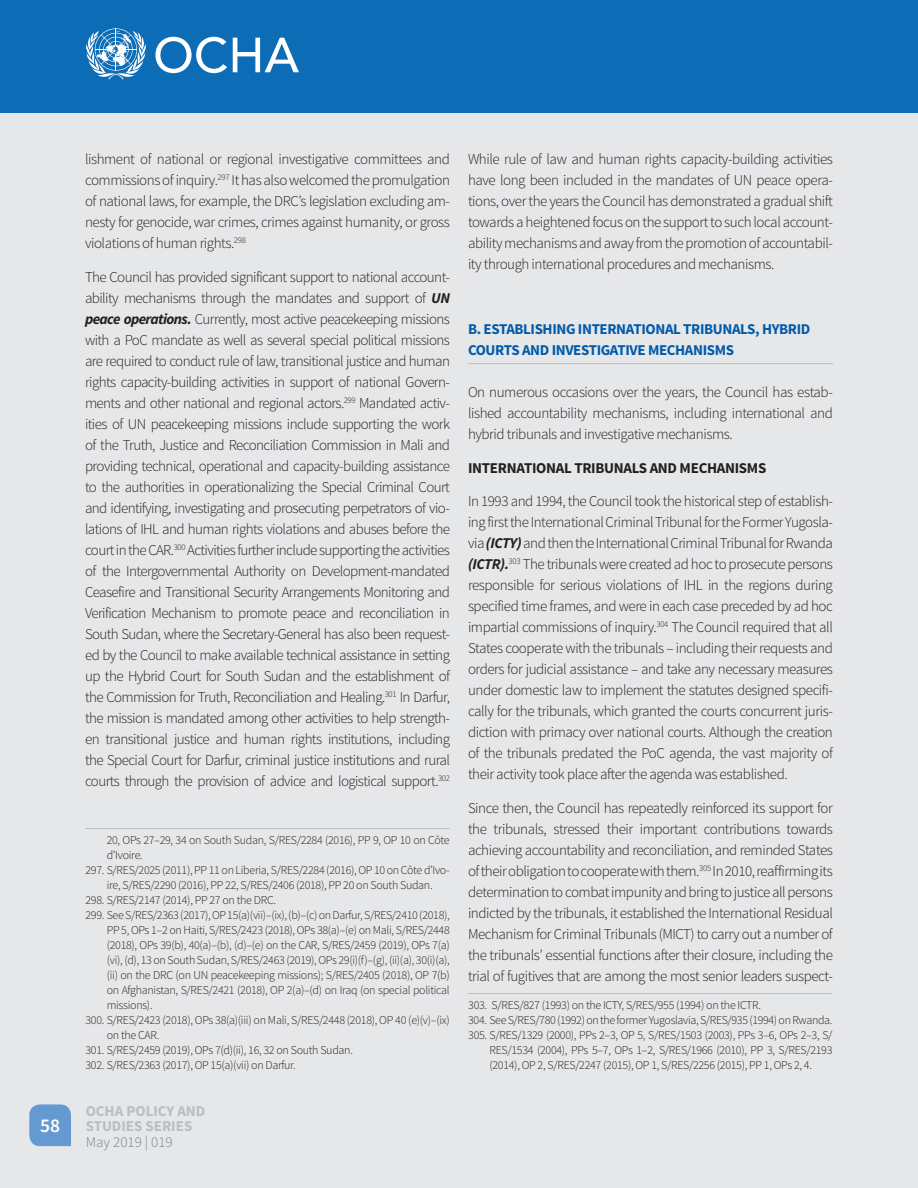
<style>
.page{position:relative;width:918px;height:1188px;background:#e6e7e9}
.page>*{position:absolute;margin:0;border:0;box-sizing:border-box;transform-origin:0 0}
.t1{font:600 19.5px "Source Sans Pro";color:#fff}
.Paragraph_1{font:300 15px/21px "Source Sans Pro";letter-spacing:-.03em;color:#231f20;text-align:justify}
.Heading_2{font:700 15px/21px "Source Sans Pro";letter-spacing:-.025em;color:#015aaa}
.Paragraph_1-2{font:700 15px "Source Sans Pro";letter-spacing:-.02em;color:#231f20}
.t2{font:700 15px/15px "Source Sans Pro";color:#bcbdc0}
.t3{font:300 15px "Source Sans Pro";color:#808285}
.Paragraph_1-3{font:300 12px/15px "Source Sans Pro";letter-spacing:-.025em;color:#231f20}
.s1{font-weight:700;font-style:italic}
</style>
<div class="page">
<div style="left:0;top:0;width:918px;height:113px;background:#0d6cb6"></div>
<svg style="left:29px;top:1104px;width:42px;height:42px;background:#6c9dd2"></svg>
<svg style="left:155px;top:37px;width:72px;height:36px"></svg>
<svg style="left:233px;top:38px;width:66px;height:34px"></svg>
<svg style="left:86px;top:28px;width:60px;height:51px"></svg>
<hr style="left:468px;top:363px;width:365px;height:1px;background:#bcbdc0">
<hr style="left:85px;top:828px;width:365px;height:1px;background:#bcbdc0">
<hr style="left:468px;top:993px;width:364px;height:1px;background:#bcbdc0">
<h1 class="t1" style="left:40px;top:1113px;width:22px">58</h1>
<p class="Paragraph_1" style="left:85px;top:149px;width:366px">lishment of national or regional investigative committees and commissions of inquiry.<sup>297</sup> It has also welcomed the promulgation of national laws, for example, the DRC’s legislation excluding am&shy;nesty for genocide, war crimes, crimes against humanity, or gross violations of human rights.<sup>298</sup></p>
<p class="Paragraph_1" style="left:85px;top:267px;width:367px">The Council has provided significant support to national account&shy;ability mechanisms through the mandates and support of <span class="s1">UN peace operations.</span> Currently, most active peacekeeping missions with a PoC mandate as well as several special political missions are required to conduct rule of law, transitional justice and human rights capacity-building activities in support of national Govern&shy;ments and other national and regional actors.<sup>299</sup> Mandated activ&shy;ities of UN peacekeeping missions include supporting the work of the Truth, Justice and Reconciliation Commission in Mali and providing technical, operational and capacity-building assistance to the authorities in operationalizing the Special Criminal Court and identifying, investigating and prosecuting perpetrators of vio&shy;lations of IHL and human rights violations and abuses before the court in the CAR.<sup>300</sup> Activities further include supporting the activities of the Intergovernmental Authority on Development-mandated Ceasefire and Transitional Security Arrangements Monitoring and Verification Mechanism to promote peace and reconciliation in South Sudan, where the Secretary-General has also been request&shy;ed by the Council to make available technical assistance in setting up the Hybrid Court for South Sudan and the establishment of the Commission for Truth, Reconciliation and Healing.<sup>301</sup> In Darfur, the mission is mandated among other activities to help strength&shy;en transitional justice and human rights institutions, including the Special Court for Darfur, criminal justice institutions and rural courts through the provision of advice and logistical support.<sup>302</sup></p>
<p class="Paragraph_1-3" style="left:107px;top:833px;width:345px">20, OPs 27–29, 34 on South Sudan, S/RES/2284 (2016), PP 9, OP 10 on Côte d’Ivoire.</p>
<p class="Paragraph_1-3" style="left:86px;top:863px;width:366px;text-align:center">297. S/RES/2025 (2011), PP 11 on Liberia, S/RES/2284 (2016), OP 10 on Côte d’Ivo&shy;ire, S/RES/2290 (2016), PP 22, S/RES/2406 (2018), PP 20 on South Sudan.</p>
<p class="Paragraph_1-3" style="left:86px;top:893px;width:192px">298. S/RES/2147 (2014), PP 27 on the DRC.</p>
<p class="Paragraph_1-3" style="left:107px;top:908px;width:345px;text-align:justify;text-indent:-21px">299. See S/RES/2363 (2017), OP 15(a)(vii)–(ix), (b)–(c) on Darfur, S/RES/2410 (2018), PP 5, OPs 1–2 on Haiti, S/RES/2423 (2018), OPs 38(a)–(e) on Mali, S/RES/2448 (2018), OPs 39(b), 40(a)–(b), (d)–(e) on the CAR, S/RES/2459 (2019), OPs 7(a) (vi), (d), 13 on South Sudan, S/RES/2463 (2019), OPs 29(i)(f)–(g), (ii)(a), 30(i)(a), (ii) on the DRC (on UN peacekeeping missions); S/RES/2405 (2018), OP 7(b) on Afghanistan, S/RES/2421 (2018), OP 2(a)–(d) on Iraq (on special political missions).</p>
<p class="Paragraph_1-3" style="left:107px;top:1013px;width:345px;text-indent:-21px">300. S/RES/2423 (2018), OPs 38(a)(iii) on Mali, S/RES/2448 (2018), OP 40 (e)(v)–(ix) on the CAR.</p>
<p class="Paragraph_1-3" style="left:86px;top:1043px;width:269px">301. S/RES/2459 (2019), OPs 7(d)(ii), 16, 32 on South Sudan.</p>
<p class="Paragraph_1-3" style="left:86px;top:1058px;width:212px">302. S/RES/2363 (2017), OP 15(a)(vii) on Darfur.</p>
<p class="t2" style="left:86px;top:1104px;width:121px">OCHA POLICY AND<br>STUDIES SERIES</p>
<p class="t3" style="left:86px;top:1133px;width:89px">May 2019 | 019</p>
<p class="Paragraph_1" style="left:468px;top:149px;width:366px">While rule of law and human rights capacity-building activities have long been included in the mandates of UN peace opera&shy;tions, over the years the Council has demonstrated a gradual shift towards a heightened focus on the support to such local account&shy;ability mechanisms and away from the promotion of accountabil&shy;ity through international procedures and mechanisms.</p>
<p class="Heading_2" style="left:468px;top:319px;width:344px">B. ESTABLISHING INTERNATIONAL TRIBUNALS, HYBRID<br>COURTS AND INVESTIGATIVE MECHANISMS</p>
<p class="Paragraph_1" style="left:468px;top:381px;width:366px">On numerous occasions over the years, the Council has estab&shy;lished accountability mechanisms, including international and hybrid tribunals and investigative mechanisms.</p>
<p class="Paragraph_1-2" style="left:468px;top:458px;width:300px">INTERNATIONAL TRIBUNALS AND MECHANISMS</p>
<p class="Paragraph_1" style="left:468px;top:491px;width:367px">In 1993 and 1994, the Council took the historical step of establish&shy;ing first the International Criminal Tribunal for the Former Yugosla&shy;via <span class="s1">(ICTY)</span> and then the International Criminal Tribunal for Rwanda <span class="s1">(ICTR).</span><sup>303</sup> The tribunals were created ad hoc to prosecute persons responsible for serious violations of IHL in the regions during specified time frames, and were in each case preceded by ad hoc impartial commissions of inquiry.<sup>304</sup> The Council required that all States cooperate with the tribunals – including their requests and orders for judicial assistance – and take any necessary measures under domestic law to implement the statutes designed specifi&shy;cally for the tribunals, which granted the courts concurrent juris&shy;diction with primacy over national courts. Although the creation of the tribunals predated the PoC agenda, the vast majority of their activity took place after the agenda was established.</p>
<p class="Paragraph_1" style="left:468px;top:798px;width:366px">Since then, the Council has repeatedly reinforced its support for the tribunals, stressed their important contributions towards achieving accountability and reconciliation, and reminded States of their obligation to cooperate with them.<sup>305</sup> In 2010, reaffirming its determination to combat impunity and bring to justice all persons indicted by the tribunals, it established the International Residual Mechanism for Criminal Tribunals (MICT) to carry out a number of the tribunals’ essential functions after their closure, including the trial of fugitives that are among the most senior leaders suspect-</p>
<p class="Paragraph_1-3" style="left:468px;top:998px;width:294px">303. S/RES/827 (1993) on the ICTY, S/RES/955 (1994) on the ICTR.</p>
<p class="Paragraph_1-3" style="left:468px;top:1013px;width:366px">304. See S/RES/780 (1992) on the former Yugoslavia, S/RES/935 (1994) on Rwanda.</p>
<p class="Paragraph_1-3" style="left:489px;top:1028px;width:345px;text-align:justify;text-indent:-21px">305. S/RES/1329 (2000), PPs 2–3, OP 5, S/RES/1503 (2003), PPs 3–6, OPs 2–3, S/ RES/1534 (2004), PPs 5–7, OPs 1–2, S/RES/1966 (2010), PP 3, S/RES/2193 (2014), OP 2, S/RES/2247 (2015), OP 1, S/RES/2256 (2015), PP 1, OPs 2, 4.</p>
</div>
